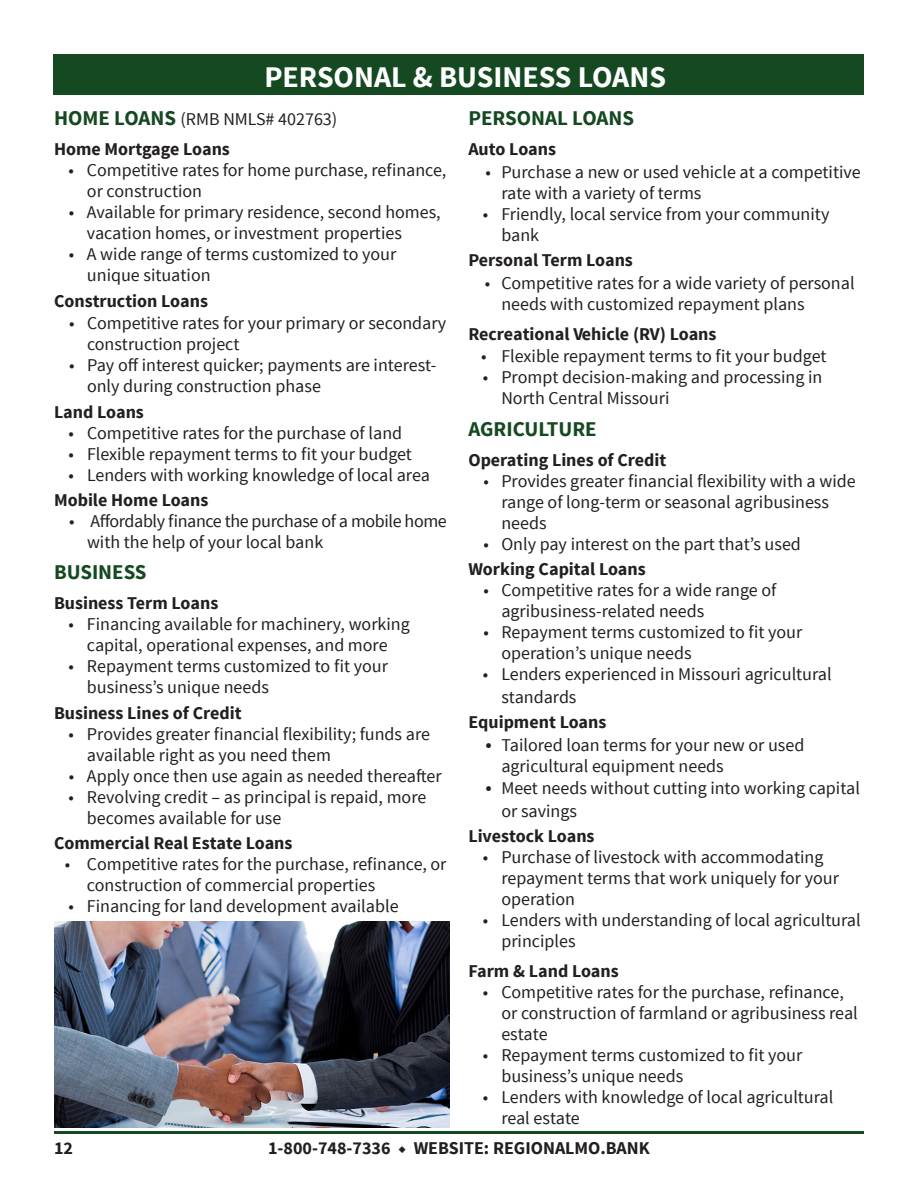
<style>
.page{position:relative;width:918px;height:1188px;background:#fff}
.page>*{position:absolute;margin:0;border:0;box-sizing:border-box;transform-origin:0 0}
.t1{font:700 30px "Source Sans Pro";color:#fff}
.t2{font:700 21px "Source Sans Pro";color:#154922}
.t3{font:18px/21px "Source Sans Pro";color:#231f20}
.t4{font:700 18px/30px "Source Sans Pro";color:#231f20}
.t5{font:18px/21px "Source Sans Pro";letter-spacing:-.02em;color:#231f20}
.s1{font-size:21px;color:#154922}
.s2{font-weight:400}
.s3{font-size:21px}
.s4{font-family:"Hypatia Sans Pro";font-weight:400}
</style>
<div class="page">
<hr style="left:54px;top:1131px;width:810px;height:3px;background:#154922">
<div style="left:54px;top:55px;width:810px;height:40px;background:#154922"></div>
<img style="left:54px;top:922px;width:396px;height:206px">
<h1 class="t1" style="left:264px;top:57px;width:403px">PERSONAL &amp; BUSINESS LOANS</h1>
<p class="t4" style="left:54px;top:105px;width:285px"><span class="s1">HOME LOANS</span> <span class="s2">(RMB NMLS# 402763)<br></span>Home Mortgage Loans</p>
<p class="t3" style="left:87px;top:160px;width:361px;text-indent:-18px">• Competitive rates for home purchase, refinance, or construction</p>
<p class="t3" style="left:87px;top:202px;width:355px;text-indent:-18px">• Available for primary residence, second homes, vacation homes, or investment properties</p>
<p class="t3" style="left:87px;top:244px;width:311px;text-indent:-18px">• A wide range of terms customized to your unique situation</p>
<p class="t4" style="left:54px;top:286px;width:155px">Construction Loans</p>
<p class="t3" style="left:87px;top:313px;width:361px;text-indent:-18px">• Competitive rates for your primary or secondary construction project</p>
<p class="t3" style="left:87px;top:355px;width:351px;text-indent:-18px">• Pay off interest quicker; payments are interest&shy;only during construction phase</p>
<p class="t4" style="left:54px;top:397px;width:91px">Land Loans</p>
<p class="t3" style="left:69px;top:423px;width:335px">• Competitive rates for the purchase of land</p>
<p class="t3" style="left:69px;top:444px;width:345px">• Flexible repayment terms to fit your budget</p>
<p class="t3" style="left:69px;top:465px;width:363px">• Lenders with working knowledge of local area</p>
<p class="t4" style="left:54px;top:486px;width:156px">Mobile Home Loans</p>
<p class="t5" style="left:87px;top:511px;width:361px;text-indent:-18px">• Affordably finance the purchase of a mobile home with the help of your local bank</p>
<p class="t2" style="left:54px;top:559px;width:94px">BUSINESS</p>
<p class="t4" style="left:54px;top:589px;width:166px">Business Term Loans</p>
<p class="t3" style="left:69px;top:614px;width:343px;text-align:center">• Financing available for machinery, working capital, operational expenses, and more</p>
<p class="t3" style="left:87px;top:656px;width:302px;text-indent:-18px">• Repayment terms customized to fit your business’s unique needs</p>
<p class="t4" style="left:54px;top:698px;width:189px">Business Lines of Credit</p>
<p class="t3" style="left:87px;top:724px;width:345px;text-indent:-18px">• Provides greater financial flexibility; funds are available right as you need them</p>
<p class="t3" style="left:69px;top:766px;width:374px">• Apply once then use again as needed thereafter</p>
<p class="t3" style="left:87px;top:787px;width:341px;text-indent:-18px">• Revolving credit – as principal is repaid, more becomes available for use</p>
<p class="t4" style="left:54px;top:829px;width:240px">Commercial Real Estate Loans</p>
<p class="t3" style="left:87px;top:854px;width:361px;text-indent:-22px">• Competitive rates for the purchase, refinance, or construction of commercial properties</p>
<p class="t3" style="left:69px;top:896px;width:332px">• Financing for land development available</p>
<p class="t2" style="left:468px;top:105px;width:167px">PERSONAL LOANS</p>
<p class="t4" style="left:468px;top:135px;width:89px">Auto Loans</p>
<p class="t3" style="left:501px;top:162px;width:361px;text-indent:-16px">• Purchase a new or used vehicle at a competitive rate with a variety of terms</p>
<p class="t3" style="left:501px;top:204px;width:330px;text-indent:-18px">• Friendly, local service from your community bank</p>
<p class="t4" style="left:468px;top:246px;width:166px">Personal Term Loans</p>
<p class="t3" style="left:501px;top:273px;width:355px;text-indent:-17px">• Competitive rates for a wide variety of personal needs with customized repayment plans</p>
<p class="t4" style="left:468px;top:319px;width:250px">Recreational Vehicle (RV) Loans</p>
<p class="t3" style="left:481px;top:346px;width:347px">• Flexible repayment terms to fit your budget</p>
<p class="t3" style="left:501px;top:367px;width:323px;text-indent:-18px">• Prompt decision-making and processing in<br>North Central Missouri</p>
<p class="t2" style="left:468px;top:415px;width:130px">AGRICULTURE</p>
<p class="t4" style="left:468px;top:445px;width:199px">Operating Lines of Credit</p>
<p class="t3" style="left:501px;top:471px;width:356px;text-indent:-18px">• Provides greater financial flexibility with a wide range of long-term or seasonal agribusiness needs</p>
<p class="t3" style="left:483px;top:534px;width:319px">• Only pay interest on the part that’s used</p>
<p class="t4" style="left:468px;top:555px;width:179px">Working Capital Loans</p>
<p class="t3" style="left:501px;top:580px;width:277px;text-indent:-18px">• Competitive rates for a wide range of agribusiness-related needs</p>
<p class="t3" style="left:501px;top:622px;width:302px;text-indent:-18px">• Repayment terms customized to fit your operation’s unique needs</p>
<p class="t3" style="left:501px;top:663px;width:332px;line-height:22.5px;text-indent:-18px">• Lenders experienced in Missouri agricultural standards</p>
<p class="t4" style="left:468px;top:708px;width:140px">Equipment Loans</p>
<p class="t3" style="left:501px;top:735px;width:305px;text-indent:-16px"><span class="s3">•</span> Tailored loan terms for your new or used agricultural equipment needs</p>
<p class="t3" style="left:501px;top:777px;width:360px;line-height:22.5px;text-indent:-16px"><span class="s3">•</span> Meet needs without cutting into working capital or savings</p>
<p class="t4" style="left:468px;top:822px;width:128px">Livestock Loans</p>
<p class="t3" style="left:501px;top:847px;width:339px;text-indent:-18px">• Purchase of livestock with accommodating repayment terms that work uniquely for your operation</p>
<p class="t3" style="left:501px;top:910px;width:361px;text-indent:-18px">• Lenders with understanding of local agricultural principles</p>
<p class="t4" style="left:468px;top:957px;width:152px">Farm &amp; Land Loans</p>
<p class="t3" style="left:501px;top:982px;width:358px;text-indent:-18px">• Competitive rates for the purchase, refinance, or construction of farmland or agribusiness real estate</p>
<p class="t3" style="left:501px;top:1045px;width:302px;text-indent:-18px">• Repayment terms customized to fit your business’s unique needs</p>
<p class="t3" style="left:501px;top:1087px;width:334px;text-indent:-18px">• Lenders with knowledge of local agricultural real estate</p>
<p class="t4" style="left:54px;top:1133px;width:21px">12</p>
<p class="t4" style="left:268px;top:1133px;width:383px">1-800-748-7336 <span class="s4">◆</span> WEBSITE: REGIONALMO.BANK</p>
</div>
